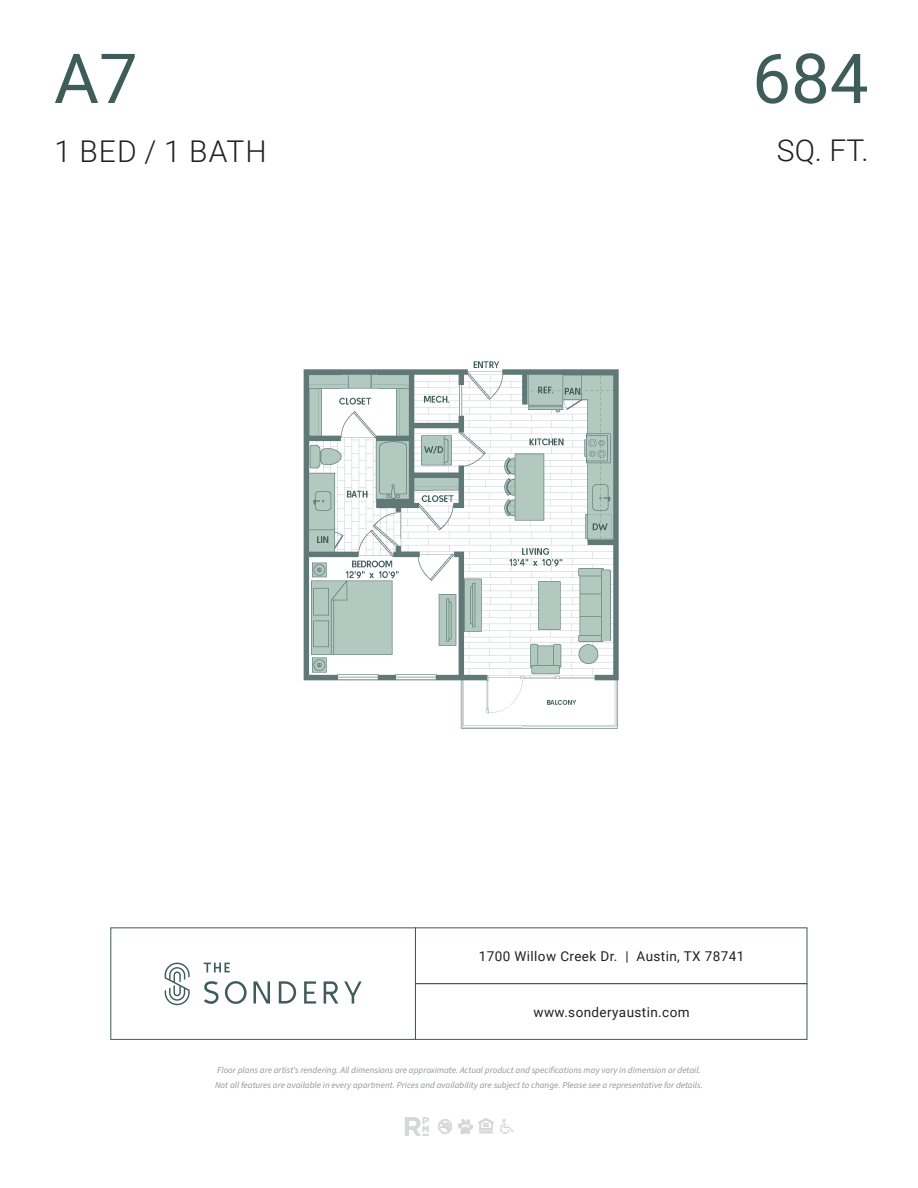
<style>
.page{position:relative;width:918px;height:1188px;background:#fff}
.page>*{position:absolute;margin:0;border:0;box-sizing:border-box;transform-origin:0 0}
.t1{font:69px "Roboto";color:#3d5d58}
.t2{font:300 30px "Roboto";letter-spacing:.035em;color:#231f20}
.t3{font:13.5px "Roboto";letter-spacing:.03em;color:#231f20}
.t4{font:italic 9px/15px "Source Sans Pro";color:#939598}
</style>
<div class="page">
<div style="left:110px;top:927px;width:306px;height:113px;border:1px solid #3d5d58"></div>
<div style="left:415px;top:983px;width:392px;height:57px;border:1px solid #3d5d58"></div>
<svg style="left:165px;top:963px;width:25px;height:42px"></svg>
<svg style="left:204px;top:981px;width:15px;height:23px"></svg>
<svg style="left:225px;top:981px;width:22px;height:23px"></svg>
<svg style="left:253px;top:981px;width:17px;height:23px"></svg>
<svg style="left:279px;top:981px;width:17px;height:23px"></svg>
<svg style="left:304px;top:981px;width:12px;height:23px"></svg>
<svg style="left:324px;top:981px;width:14px;height:23px"></svg>
<svg style="left:344px;top:981px;width:18px;height:23px"></svg>
<svg style="left:204px;top:963px;width:26px;height:9px"></svg>
<img style="left:438px;top:1120px;width:14px;height:13px">
<img style="left:479px;top:1119px;width:15px;height:15px">
<svg style="left:459px;top:1120px;width:13px;height:13px"></svg>
<svg style="left:501px;top:1120px;width:12px;height:13px"></svg>
<svg style="left:405px;top:1117px;width:24px;height:19px"></svg>
<img style="left:303px;top:361px;width:317px;height:368px">
<h1 class="t1" style="left:54px;top:30px;width:85px">A7</h1>
<h1 class="t1" style="left:752px;top:30px;width:118px">684</h1>
<h2 class="t2" style="left:55px;top:130px;width:214px">1 BED / 1 BATH</h2>
<h2 class="t2" style="left:777px;top:129px;width:93px">SQ. FT.</h2>
<h3 class="t3" style="left:479px;top:947px;width:267px">1700 Willow Creek Dr. | Austin, TX 78741</h3>
<h3 class="t3" style="left:534px;top:1003px;width:158px">www.sonderyaustin.com</h3>
<p class="t4" style="left:215px;top:1063px;width:489px">Floor plans are artist’s rendering. All dimensions are approximate. Actual product and specifications may vary in dimension or detail.<br>Not all features are available in every apartment. Prices and availability are subject to change. Please see a representative for details.</p>
</div>
